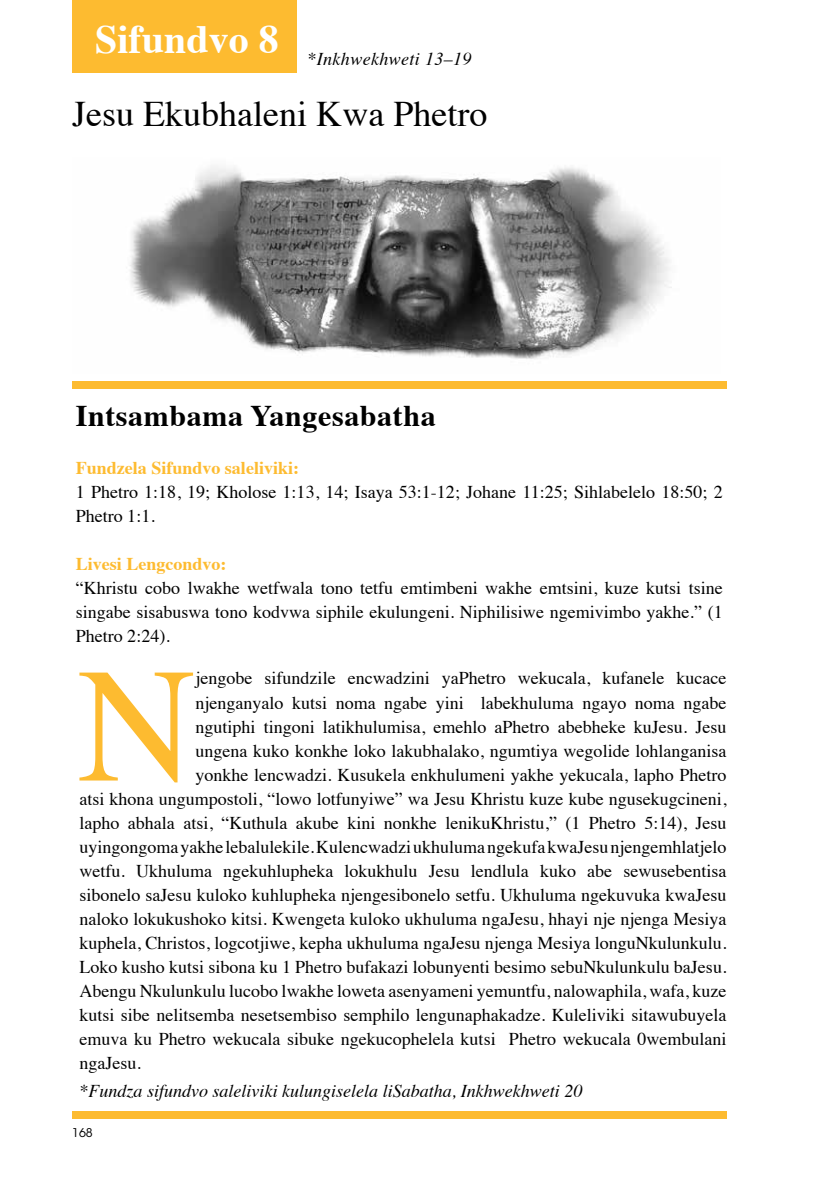
<style>
.page{position:relative;width:840px;height:1191px;background:#fff}
.page>*{position:absolute;margin:0;border:0;box-sizing:border-box;transform-origin:0 0}
.t1{font:163px "Times";color:#fdbb30}
.t2{font:700 40px "Times";color:#fff}
.t3{font:36px "Times";color:#000}
.t4{font:700 30px "Times";letter-spacing:.02em;color:#000}
.t5{font:18px/24px "Times";color:#000}
.t6{font:italic 18px "Times";color:#000}
.t7{font:700 18px "Times";color:#fdbb30}
.t8{font:italic 18px "Times";letter-spacing:.02em;color:#000}
.t9{font:12px "ITC Avant Garde Std";color:#000}
</style>
<div class="page">
<div style="left:72px;top:1111px;width:654px;height:8px;background:#fdbb30"></div>
<img style="left:129px;top:166px;width:543px;height:193px">
<div style="left:72px;top:0;width:225px;height:72px;background:#fdbb30"></div>
<div style="left:72px;top:382px;width:654px;height:7px;background:#fdbb30"></div>
<h2 class="t2" style="left:95px;top:1px;width:185px">Sifundvo 8</h2>
<p class="t8" style="left:307px;top:43px;width:165px">*Inkhwekhweti 13–19</p>
<h3 class="t3" style="left:72px;top:80px;width:416px">Jesu Ekubhaleni Kwa Phetro</h3>
<h3 class="t4" style="left:76px;top:387px;width:361px">Intsambama Yangesabatha</h3>
<p class="t7" style="left:76px;top:450px;width:225px">Fundzela Sifundvo saleliviki:</p>
<p class="t5" style="left:76px;top:478px;width:648px">1 Phetro 1:18, 19; Kholose 1:13, 14; Isaya 53:1-12; Johane 11:25; Sihlabelelo 18:50; 2<br>Phetro 1:1.</p>
<p class="t7" style="left:76px;top:546px;width:152px">Livesi Lengcondvo:</p>
<p class="t5" style="left:76px;top:574px;width:648px;text-align:justify">“Khristu cobo lwakhe wetfwala tono tetfu emtimbeni wakhe emtsini, kuze kutsi tsine singabe sisabuswa tono kodvwa siphile ekulungeni. Niphilisiwe ngemivimbo yakhe.” (1<br>Phetro 2:24).</p>
<h1 class="t1" style="left:78px;top:573px;width:119px">N</h1>
<p class="t5" style="left:195px;top:665px;width:532px">jengobe sifundzile encwadzini yaPhetro wekucala, kufanele kucace</p>
<p class="t5" style="left:195px;top:689px;width:532px">njenganyalo kutsi noma ngabe yini labekhuluma ngayo noma ngabe</p>
<p class="t5" style="left:195px;top:713px;width:532px">ngutiphi tingoni latikhulumisa, emehlo aPhetro abebheke kuJesu. Jesu</p>
<p class="t5" style="left:195px;top:737px;width:532px">ungena kuko konkhe loko lakubhalako, ngumtiya wegolide lohlanganisa</p>
<p class="t5" style="left:195px;top:761px;width:532px">yonkhe lencwadzi. Kusukela enkhulumeni yakhe yekucala, lapho Phetro</p>
<p class="t5" style="left:79px;top:785px;width:648px">atsi khona ungumpostoli, “lowo lotfunyiwe” wa Jesu Khristu kuze kube ngusekugcineni,</p>
<p class="t5" style="left:79px;top:809px;width:648px">lapho abhala atsi, “Kuthula akube kini nonkhe lenikuKhristu,” (1 Phetro 5:14), Jesu</p>
<p class="t5" style="left:79px;top:833px;width:648px">uyingongoma yakhe lebalulekile. Kulencwadzi ukhuluma ngekufa kwaJesu njengemhlatjelo</p>
<p class="t5" style="left:79px;top:857px;width:648px">wetfu. Ukhuluma ngekuhlupheka lokukhulu Jesu lendlula kuko abe sewusebentisa</p>
<p class="t5" style="left:79px;top:881px;width:648px">sibonelo saJesu kuloko kuhlupheka njengesibonelo setfu. Ukhuluma ngekuvuka kwaJesu</p>
<p class="t5" style="left:79px;top:905px;width:648px">naloko lokukushoko kitsi. Kwengeta kuloko ukhuluma ngaJesu, hhayi nje njenga Mesiya</p>
<p class="t5" style="left:79px;top:929px;width:648px">kuphela, Christos, logcotjiwe, kepha ukhuluma ngaJesu njenga Mesiya longuNkulunkulu.</p>
<p class="t5" style="left:79px;top:953px;width:648px">Loko kusho kutsi sibona ku 1 Phetro bufakazi lobunyenti besimo sebuNkulunkulu baJesu.</p>
<p class="t5" style="left:79px;top:977px;width:648px">Abengu Nkulunkulu lucobo lwakhe loweta asenyameni yemuntfu, nalowaphila, wafa, kuze</p>
<p class="t5" style="left:79px;top:1001px;width:648px">kutsi sibe nelitsemba nesetsembiso semphilo lengunaphakadze. Kuleliviki sitawubuyela</p>
<p class="t5" style="left:79px;top:1025px;width:648px">emuva ku Phetro wekucala sibuke ngekucophelela kutsi Phetro wekucala 0wembulani</p>
<p class="t5" style="left:79px;top:1049px;width:63px">ngaJesu.</p>
<p class="t6" style="left:79px;top:1074px;width:504px">*Fundza sifundvo saleliviki kulungiselela liSabatha, Inkhwekhweti 20</p>
<p class="t9" style="left:72px;top:1125px;width:22px">168</p>
</div>
